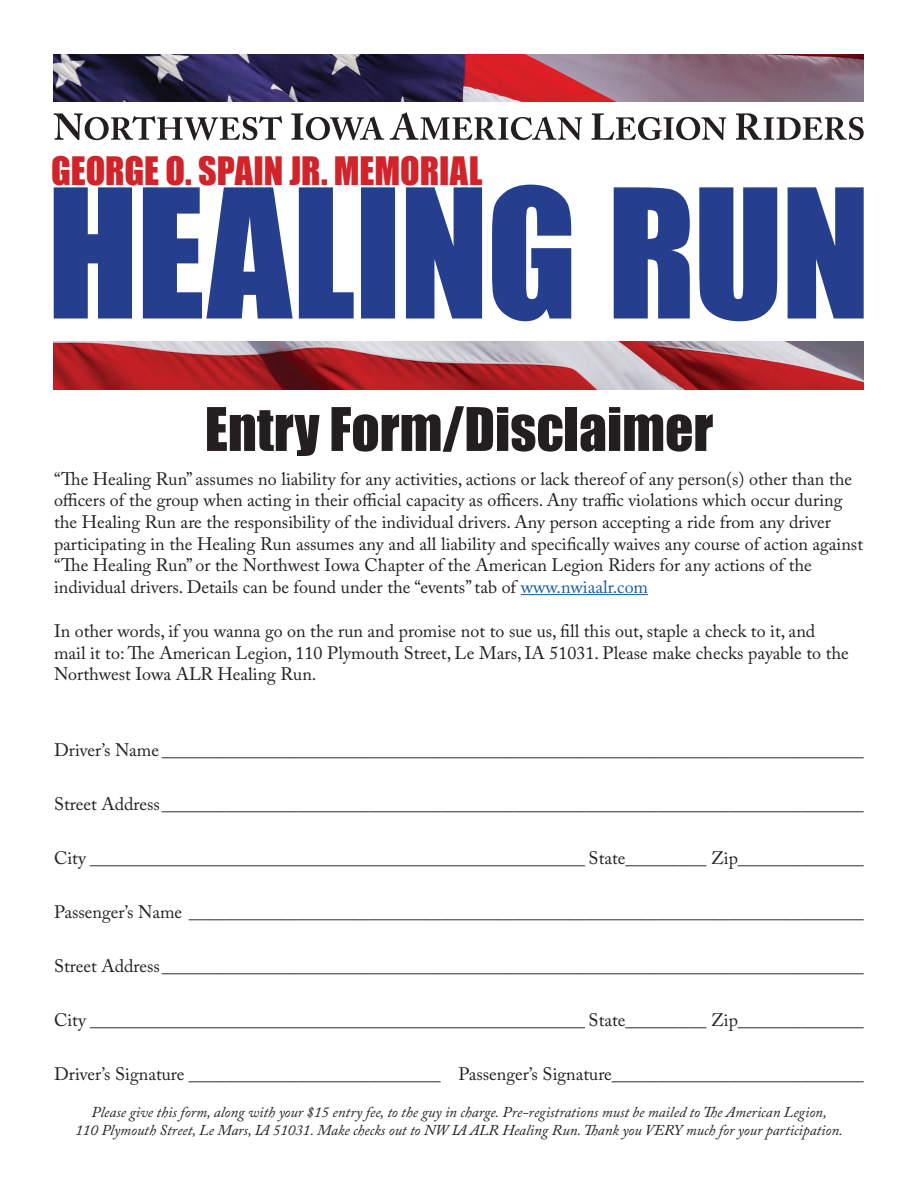
<style>
.page{position:relative;width:918px;height:1188px;background:#fff}
.page>*{position:absolute;margin:0;border:0;box-sizing:border-box;transform-origin:0 0}
.t1{font:55.5px "Impact";color:#231f20}
.t2{font:36px "Impact";letter-spacing:-.005em;color:#d1232a}
.t3{font:18px/21.6px "Adobe Caslon Pro";color:#231f20}
.t4{font:italic 15px/18px "Adobe Caslon Pro";color:#231f20;text-align:center}
.s1{color:#175d9e}
</style>
<div class="page">
<hr style="left:521px;top:594px;width:127px;height:1px;background:#175d9e">
<svg style="left:54px;top:185px;width:810px;height:136px;fill:#253f8e"></svg>
<svg style="left:54px;top:112px;width:810px;height:28px"></svg>
<img style="left:54px;top:54px;width:810px;height:48px">
<img style="left:54px;top:341px;width:810px;height:48px">
<h2 class="t2" style="left:51px;top:142px;width:433px">GEORGE O. SPAIN JR. MEMORIAL</h2>
<h1 class="t1" style="left:205px;top:386px;width:510px">Entry Form/Disclaimer</h1>
<p class="t3" style="left:54px;top:468px;width:811px">“The Healing Run” assumes no liability for any activities, actions or lack thereof of any person(s) other than the officers of the group when acting in their official capacity as officers. Any traffic violations which occur during the Healing Run are the responsibility of the individual drivers. Any person accepting a ride from any driver participating in the Healing Run assumes any and all liability and specifically waives any course of action against “The Healing Run” or the Northwest Iowa Chapter of the American Legion Riders for any actions of the individual drivers. Details can be found under the “events” tab of <span class="s1">www.nwiaalr.com</span></p>
<p class="t3" style="left:54px;top:620px;width:796px">In other words, if you wanna go on the run and promise not to sue us, fill this out, staple a check to it, and mail it to: The American Legion, 110 Plymouth Street, Le Mars, IA 51031. Please make checks payable to the<br>Northwest Iowa ALR Healing Run.</p>
<p class="t3" style="left:54px;top:739px;width:811px">Driver’s Name ______________________________________________________________________________</p>
<p class="t3" style="left:54px;top:793px;width:811px">Street Address______________________________________________________________________________</p>
<p class="t3" style="left:54px;top:847px;width:811px">City _______________________________________________________ State_________ Zip______________</p>
<p class="t3" style="left:54px;top:901px;width:811px">Passenger’s Name ___________________________________________________________________________</p>
<p class="t3" style="left:54px;top:955px;width:811px">Street Address______________________________________________________________________________</p>
<p class="t3" style="left:54px;top:1009px;width:811px">City _______________________________________________________ State_________ Zip______________</p>
<p class="t3" style="left:54px;top:1063px;width:811px">Driver’s Signature ____________________________ Passenger’s Signature____________________________</p>
<p class="t4" style="left:75px;top:1103px;width:769px">Please give this form, along with your $15 entry fee, to the guy in charge. Pre-registrations must be mailed to The American Legion,<br>110 Plymouth Street, Le Mars, IA 51031. Make checks out to NW IA ALR Healing Run. Thank you VERY much for your participation.</p>
</div>
